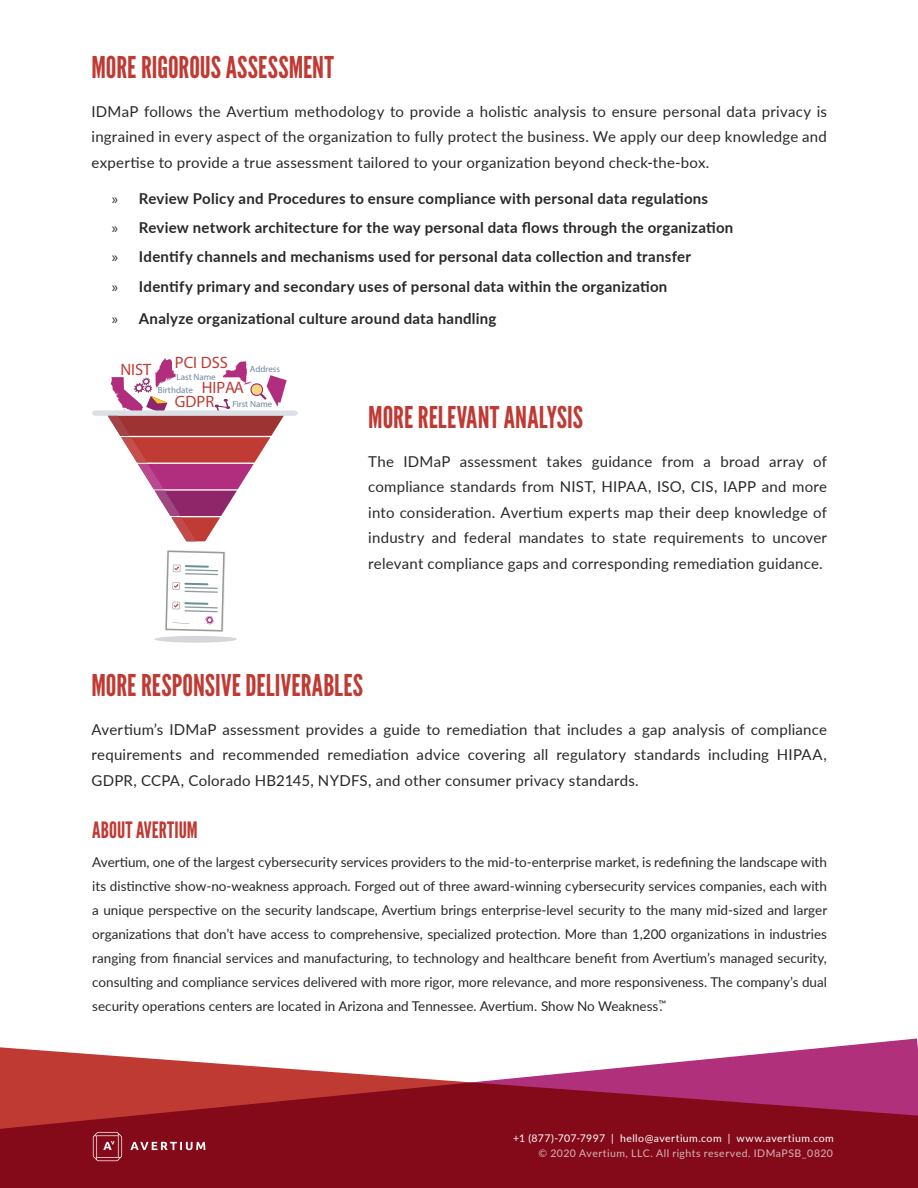
<style>
.page{position:relative;width:918px;height:1188px;background:#fff}
.page>*{position:absolute;margin:0;border:0;box-sizing:border-box;transform-origin:0 0}
.t1{font:30px "League Gothic";color:#c03a34}
.t2{font:22.5px "League Gothic";letter-spacing:.005em;color:#c03a34}
.t3{font:16.5px "Myriad Pro";color:#bf3b33}
.t4{font:15px/25.5px "Lato";letter-spacing:.015em;color:#292829;text-align:justify}
.t5{font:700 15px/29.2px "Lato";letter-spacing:.02em;color:#292829}
.t6{font:13.5px/24px "Lato";color:#292829;text-align:justify}
.t7{font:10.5px "Lato";letter-spacing:.045em;color:#fff}
.t8{font:9px "Myriad Pro";color:#70859e}
.s1{font-family:"Myriad Pro";font-weight:400}
</style>
<div class="page">
<svg style="left:0;top:1039px;width:918px;height:149px;fill:#840a19"></svg>
<svg style="left:130px;top:1142px;width:75px;height:8px"></svg>
<svg style="left:93px;top:1132px;width:29px;height:29px"></svg>
<div style="left:155px;top:636px;width:82px;height:7px;background:#d4d6d9;border-radius:50%"></div>
<svg style="left:92px;top:358px;width:206px;height:183px"></svg>
<img style="left:167px;top:550px;width:59px;height:4px">
<svg style="left:165px;top:551px;width:60px;height:81px"></svg>
<h1 class="t1" style="left:92px;top:49px;width:244px">MORE RIGOROUS ASSESSMENT</h1>
<p class="t4" style="left:92px;top:98px;width:737px">IDMaP follows the Avertium methodology to provide a holistic analysis to ensure personal data privacy is ingrained in every aspect of the organization to fully protect the business. We apply our deep knowledge and expertise to provide a true assessment tailored to your organization beyond check-the-box.</p>
<p class="t5" style="left:112px;top:183px;width:623px"><span class="s1">»</span> Review Policy and Procedures to ensure compliance with personal data regulations<br><span class="s1">»</span> Review network architecture for the way personal data flows through the organization <span class="s1">»</span> Identify channels and mechanisms used for personal data collection and transfer<br><span class="s1">»</span> Identify primary and secondary uses of personal data within the organization</p>
<p class="t5" style="left:112px;top:303px;width:386px"><span class="s1">»</span> Analyze organizational culture around data handling</p>
<p class="t3" style="left:120px;top:359px;width:33px">NIST</p>
<p class="t3" style="left:175px;top:352px;width:55px">PCI DSS</p>
<p class="t8" style="left:177px;top:371px;width:41px">Last Name</p>
<p class="t8" style="left:250px;top:364px;width:32px">Address</p>
<p class="t3" style="left:202px;top:377px;width:44px">HIPAA</p>
<p class="t8" style="left:158px;top:385px;width:36px">Birthdate</p>
<p class="t3" style="left:175px;top:391px;width:41px">GDPR</p>
<p class="t8" style="left:233px;top:399px;width:41px">First Name</p>
<h1 class="t1" style="left:368px;top:399px;width:216px">MORE RELEVANT ANALYSIS</h1>
<p class="t4" style="left:368px;top:448px;width:460px">The IDMaP assessment takes guidance from a broad array of compliance standards from NIST, HIPAA, ISO, CIS, IAPP and more into consideration. Avertium experts map their deep knowledge of industry and federal mandates to state requirements to uncover relevant compliance gaps and corresponding remediation guidance.</p>
<h1 class="t1" style="left:92px;top:667px;width:273px">MORE RESPONSIVE DELIVERABLES</h1>
<p class="t4" style="left:92px;top:716px;width:737px">Avertium’s IDMaP assessment provides a guide to remediation that includes a gap analysis of compliance requirements and recommended remediation advice covering all regulatory standards including HIPAA, GDPR, CCPA, Colorado HB2145, NYDFS, and other consumer privacy standards.</p>
<h2 class="t2" style="left:92px;top:817px;width:107px">ABOUT AVERTIUM</h2>
<p class="t6" style="left:92px;top:850px;width:736px">Avertium, one of the largest cybersecurity services providers to the mid-to-enterprise market, is redefining the landscape with its distinctive show-no-weakness approach. Forged out of three award-winning cybersecurity services companies, each with a unique perspective on the security landscape, Avertium brings enterprise-level security to the many mid-sized and larger organizations that don’t have access to comprehensive, specialized protection. More than 1,200 organizations in industries ranging from financial services and manufacturing, to technology and healthcare benefit from Avertium’s managed security, consulting and compliance services delivered with more rigor, more relevance, and more responsiveness. The company’s dual security operations centers are located in Arizona and Tennessee. Avertium. Show No Weakness<sup>™</sup>.</p>
<p class="t7" style="left:513px;top:1131px;width:322px">+1 (877)-707-7997 | hello@avertium.com | www.avertium.com</p>
<p class="t7" style="left:538px;top:1146px;width:296px">© 2020 Avertium, LLC. All rights reserved. IDMaPSB_0820</p>
</div>
